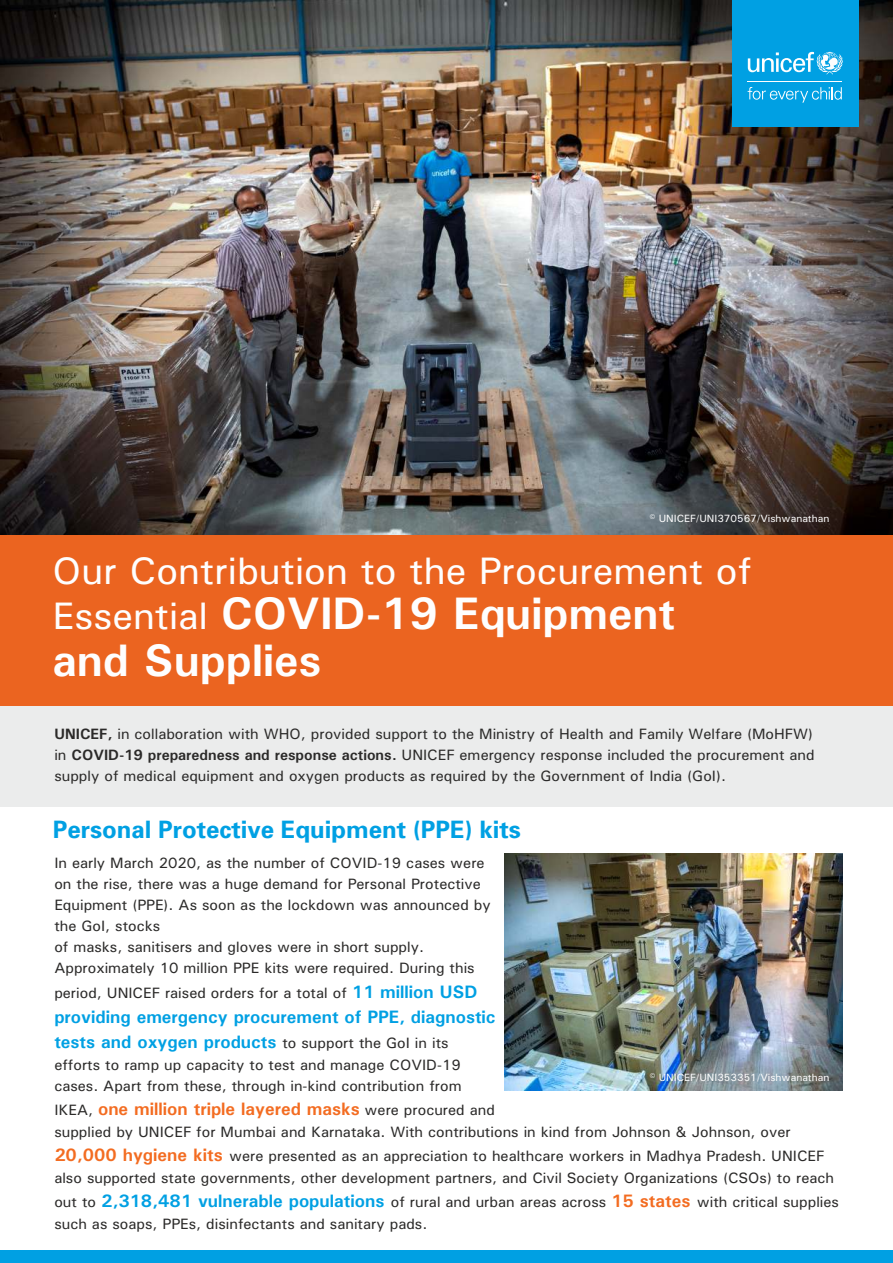
<style>
.page{position:relative;width:893px;height:1263px;background:#fff}
.page>*{position:absolute;margin:0;border:0;box-sizing:border-box;transform-origin:0 0}
.t1{font:700 45.6px/47px "Univers";color:#fefefe}
.t2{font:500 38.4px "Univers";color:#fefefe}
.t3{font:700 24px "Univers 65";color:#00a0e3}
.t4{font:700 18px/25.2px "Univers";color:#00a0e3}
.t5{font:700 18px "Univers";color:#f36c21}
.t6{font:500 15px/21px "Univers";color:#2b2a29}
.t7{font:500 10.5px "Univers";color:#fefefe}
.s1{font-weight:500;font-size:38.4px}
.s2{font-weight:700}
.s3{font-weight:700;font-size:18px;color:#00a0e3}
.s4{font-weight:500;font-size:15px;color:#2b2a29}
.s5{font-weight:700;font-size:18px;color:#f36c21}
</style>
<div class="page">
<img style="left:0;top:0;width:893px;height:535px">
<div style="left:0;top:706px;width:893px;height:100px;background:#ebecec"></div>
<div style="left:732px;top:0;width:126px;height:126px;background:#00a0e3"></div>
<svg style="left:748px;top:52px;width:95px;height:22px"></svg>
<hr style="left:748px;top:81px;width:94px;height:1px;background:#fefefe">
<svg style="left:748px;top:87px;width:94px;height:16px"></svg>
<div style="left:0;top:535px;width:893px;height:171px;background:#eb6420"></div>
<div style="left:0;top:1250px;width:893px;height:13px;background:#00a0e3"></div>
<img style="left:504px;top:853px;width:338px;height:238px">
<p class="t7" style="left:650px;top:515px;width:181px">© UNICEF/UNI370567/Vishwanathan</p>
<h2 class="t2" style="left:52px;top:557px;width:701px">Our Contribution to the Procurement of</h2>
<h1 class="t1" style="left:52px;top:594px;width:624px"><span class="s1">Essential</span> COVID-19 Equipment and Supplies</h1>
<p class="t6" style="left:54px;top:725px;width:762px;text-align:justify"><span class="s2">UNICEF,</span> in collaboration with WHO, provided support to the Ministry of Health and Family Welfare (MoHFW) in <span class="s2">COVID-19 preparedness and response actions.</span> UNICEF emergency response included the procurement and supply of medical equipment and oxygen products as required by the Government of India (GoI).</p>
<h3 class="t3" style="left:53px;top:820px;width:470px">Personal Protective Equipment (PPE) kits</h3>
<p class="t6" style="left:54px;top:854px;width:438px">In early March 2020, as the number of COVID-19 cases were on the rise, there was a huge demand for Personal Protective Equipment (PPE). As soon as the lockdown was announced by the GoI, stocks<br>of masks, sanitisers and gloves were in short supply.<br>Approximately 10 million PPE kits were required. During this</p>
<p class="t6" style="left:54px;top:983px;width:424px">period, UNICEF raised orders for a total of <span class="s3">11 million USD</span></p>
<p class="t4" style="left:54px;top:1005px;width:443px">providing emergency procurement of PPE, diagnostic tests and oxygen products <span class="s4">to support the GoI in its</span></p>
<p class="t6" style="left:54px;top:1055px;width:409px">efforts to ramp up capacity to test and manage COVID-19 cases. Apart from these, through in-kind contribution from</p>
<p class="t5" style="left:54px;top:1103px;width:442px"><span class="s4">IKEA,</span> one million triple layered masks <span class="s4">were procured and</span></p>
<p class="t6" style="left:54px;top:1121px;width:772px;line-height:24.3px">supplied by UNICEF for Mumbai and Karnataka. With contributions in kind from Johnson &amp; Johnson, over<br><span class="s5">20,000 hygiene kits</span> were presented as an appreciation to healthcare workers in Madhya Pradesh. UNICEF</p>
<p class="t6" style="left:54px;top:1167px;width:786px;line-height:24.3px">also supported state governments, other development partners, and Civil Society Organizations (CSOs) to reach out to <span class="s3">2,318,481 vulnerable populations</span> of rural and urban areas across <span class="s5">15 states</span> with critical supplies</p>
<p class="t6" style="left:54px;top:1215px;width:375px">such as soaps, PPEs, disinfectants and sanitary pads.</p>
<p class="t7" style="left:650px;top:1074px;width:181px">© UNICEF/UNI353351/Vishwanathan</p>
</div>
